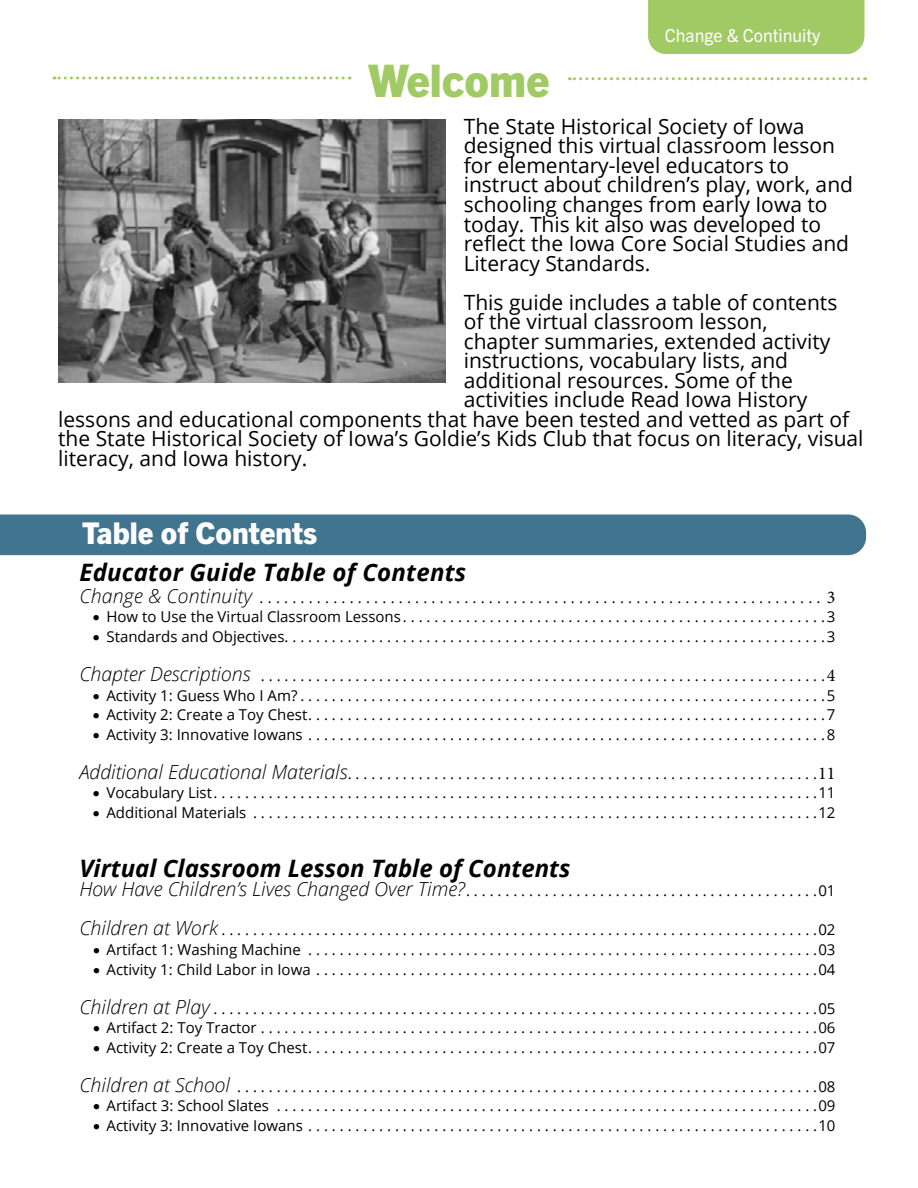
<style>
.page{position:relative;width:918px;height:1188px;background:#fff}
.page>*{position:absolute;margin:0;border:0;box-sizing:border-box;transform-origin:0 0}
.t1{font:800 45px "Trade Gothic Next LT Pro";color:#a1ca64}
.t2{font:800 30px "Trade Gothic Next LT Pro";color:#fff}
.t3{font:italic 700 24px "Open Sans";color:#000}
.t4{font:21px/19.5px "Open Sans";color:#000}
.t5{font:18px "Trade Gothic Next LT Pro";color:#fff}
.t6{font:15px "Open Sans";color:#000}
.s1{font-weight:300;font-style:italic;font-size:19.5px}
.s2{font-family:"Minion Pro";font-size:18px}
</style>
<div class="page">
<img style="left:58px;top:119px;width:388px;height:263px">
<div style="left:648px;top:0;width:216px;height:54px;background:#a1ca64"></div>
<svg style="left:54px;top:76px;width:289px;height:4px"></svg>
<svg style="left:569px;top:77px;width:290px;height:3px"></svg>
<div style="left:0;top:514px;width:866px;height:41px;background:#41748e"></div>
<p class="t5" style="left:665px;top:14px;width:189px">Rights &amp; Responsibilities</p>
<p class="t5" style="left:665px;top:23px;width:157px">Change &amp; Continuity</p>
<h1 class="t1" style="left:368px;top:49px;width:183px">Welcome</h1>
<p class="t4" style="left:464px;top:116px;width:391px">The State Historical Society of Iowa designed this virtual classroom lesson for elementary-level educators to instruct about children’s play, work, and schooling changes from early Iowa to today. This kit also was developed to reflect the Iowa Core Social Studies and Literacy Standards.</p>
<h3 class="t4" style="left:464px;top:292px;width:375px">This guide includes a table of contents</h3>
<h3 class="t4" style="left:464px;top:311px;width:305px">of the virtual classroom lesson,</h3>
<h3 class="t4" style="left:464px;top:331px;width:368px">chapter summaries, extended activity</h3>
<h3 class="t4" style="left:464px;top:350px;width:326px">instructions, vocabulary lists, and</h3>
<h3 class="t4" style="left:464px;top:370px;width:331px">additional resources. Some of the</h3>
<h3 class="t4" style="left:464px;top:389px;width:345px">activities include Read Iowa History</h3>
<h3 class="t4" style="left:58px;top:409px;width:793px">lessons and educational components that have been tested and vetted as part of</h3>
<h3 class="t4" style="left:58px;top:428px;width:807px">the State Historical Society of Iowa’s Goldie’s Kids Club that focus on literacy, visual</h3>
<h3 class="t4" style="left:58px;top:448px;width:248px">literacy, and Iowa history.</h3>
<h2 class="t2" style="left:82px;top:513px;width:237px">Table of Contents</h2>
<h3 class="t3" style="left:80px;top:556px;width:388px">Educator Guide Table of Contents</h3>
<p class="t6" style="left:80px;top:587px;width:758px"><span class="s1">Change &amp; Continuity</span> . . . . . . . . . . . . . . . . . . . . . . . . . . . . . . . . . . . . . . . . . . . . . . . . . . . . . . . . . . . . . . . . . . . . . <span class="s2">3</span></p>
<p class="t6" style="left:93px;top:607px;width:744px">• How to Use the Virtual Classroom Lessons . . . . . . . . . . . . . . . . . . . . . . . . . . . . . . . . . . . . . . . . . . . . . . . . . . . . . 3</p>
<p class="t6" style="left:93px;top:626px;width:744px">• Standards and Objectives . . . . . . . . . . . . . . . . . . . . . . . . . . . . . . . . . . . . . . . . . . . . . . . . . . . . . . . . . . . . . . . . . . . . 3</p>
<p class="t6" style="left:80px;top:665px;width:758px"><span class="s1">Chapter Descriptions</span> . . . . . . . . . . . . . . . . . . . . . . . . . . . . . . . . . . . . . . . . . . . . . . . . . . . . . . . . . . . . . . . . . . . . . . . <span class="s2">4</span></p>
<p class="t6" style="left:93px;top:685px;width:744px">• Activity 1: Guess Who I Am? . . . . . . . . . . . . . . . . . . . . . . . . . . . . . . . . . . . . . . . . . . . . . . . . . . . . . . . . . . . . . . . . . . 5</p>
<p class="t6" style="left:93px;top:705px;width:744px">• Activity 2: Create a Toy Chest . . . . . . . . . . . . . . . . . . . . . . . . . . . . . . . . . . . . . . . . . . . . . . . . . . . . . . . . . . . . . . . . . 7</p>
<p class="t6" style="left:93px;top:724px;width:744px">• Activity 3: Innovative Iowans . . . . . . . . . . . . . . . . . . . . . . . . . . . . . . . . . . . . . . . . . . . . . . . . . . . . . . . . . . . . . . . . . 8</p>
<p class="t6" style="left:80px;top:763px;width:758px"><span class="s1">Additional Educational Materials</span> . . . . . . . . . . . . . . . . . . . . . . . . . . . . . . . . . . . . . . . . . . . . . . . . . . . . . . . . . . . <span class="s2">11</span></p>
<p class="t6" style="left:93px;top:783px;width:744px">• Vocabulary List . . . . . . . . . . . . . . . . . . . . . . . . . . . . . . . . . . . . . . . . . . . . . . . . . . . . . . . . . . . . . . . . . . . . . . . . . . . . 11</p>
<p class="t6" style="left:93px;top:802px;width:744px">• Additional Materials . . . . . . . . . . . . . . . . . . . . . . . . . . . . . . . . . . . . . . . . . . . . . . . . . . . . . . . . . . . . . . . . . . . . . . . 12</p>
<h3 class="t3" style="left:80px;top:851px;width:492px">Virtual Classroom Lesson Table of Contents</h3>
<p class="t6" style="left:80px;top:881px;width:757px"><span class="s1">How Have Children’s Lives Changed Over Time?</span> . . . . . . . . . . . . . . . . . . . . . . . . . . . . . . . . . . . . . . . . . . . . 01</p>
<p class="t6" style="left:80px;top:920px;width:758px"><span class="s1">Children at Work</span> . . . . . . . . . . . . . . . . . . . . . . . . . . . . . . . . . . . . . . . . . . . . . . . . . . . . . . . . . . . . . . . . . . . . . . . . . . . 02</p>
<p class="t6" style="left:93px;top:939px;width:744px">• Artifact 1: Washing Machine . . . . . . . . . . . . . . . . . . . . . . . . . . . . . . . . . . . . . . . . . . . . . . . . . . . . . . . . . . . . . . . . 03</p>
<p class="t6" style="left:93px;top:959px;width:744px">• Activity 1: Child Labor in Iowa . . . . . . . . . . . . . . . . . . . . . . . . . . . . . . . . . . . . . . . . . . . . . . . . . . . . . . . . . . . . . . . 04</p>
<p class="t6" style="left:80px;top:998px;width:758px"><span class="s1">Children at Play</span> . . . . . . . . . . . . . . . . . . . . . . . . . . . . . . . . . . . . . . . . . . . . . . . . . . . . . . . . . . . . . . . . . . . . . . . . . . . . 05</p>
<p class="t6" style="left:93px;top:1017px;width:744px">• Artifact 2: Toy Tractor . . . . . . . . . . . . . . . . . . . . . . . . . . . . . . . . . . . . . . . . . . . . . . . . . . . . . . . . . . . . . . . . . . . . . . 06</p>
<p class="t6" style="left:93px;top:1037px;width:744px">• Activity 2: Create a Toy Chest . . . . . . . . . . . . . . . . . . . . . . . . . . . . . . . . . . . . . . . . . . . . . . . . . . . . . . . . . . . . . . . . 07</p>
<p class="t6" style="left:80px;top:1076px;width:758px"><span class="s1">Children at School</span> . . . . . . . . . . . . . . . . . . . . . . . . . . . . . . . . . . . . . . . . . . . . . . . . . . . . . . . . . . . . . . . . . . . . . . . . . 08</p>
<p class="t6" style="left:93px;top:1096px;width:744px">• Artifact 3: School Slates . . . . . . . . . . . . . . . . . . . . . . . . . . . . . . . . . . . . . . . . . . . . . . . . . . . . . . . . . . . . . . . . . . . . 09</p>
<p class="t6" style="left:93px;top:1115px;width:744px">• Activity 3: Innovative Iowans . . . . . . . . . . . . . . . . . . . . . . . . . . . . . . . . . . . . . . . . . . . . . . . . . . . . . . . . . . . . . . . . 10</p>
</div>
